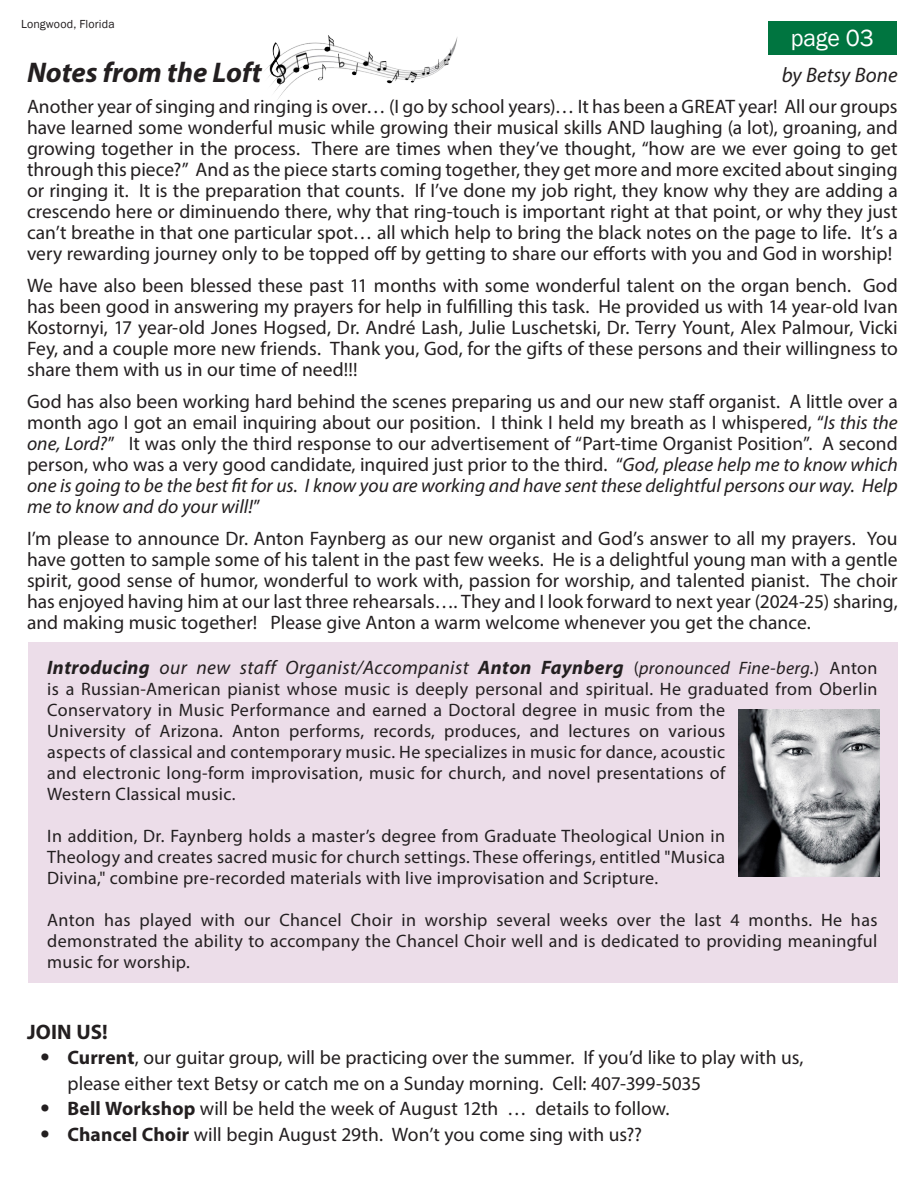
<style>
.page{position:relative;width:918px;height:1188px;background:#fff}
.page>*{position:absolute;margin:0;border:0;box-sizing:border-box;transform-origin:0 0}
.t1{font:italic 700 28.5px "Myriad Pro";color:#231f20}
._04_Light_Subheader{font:24px "Franklin Gothic";letter-spacing:-.01em;color:#fff}
.t2{font:italic 21px "Myriad Pro";letter-spacing:.005em;color:#231f20}
.t3{font:700 21px "Myriad Pro";letter-spacing:.01em;color:#231f20}
.t4{font:19.5px/21px "Myriad Pro";color:#231f20;text-align:justify}
.t5{font:italic 19.5px "Myriad Pro";letter-spacing:.02em;color:#231f20}
.t6{font:18px/21px "Myriad Pro";letter-spacing:.02em;color:#231f20;text-align:justify}
._02_Main_Text{font:12px "Franklin Gothic";letter-spacing:.01em;color:#231f20}
.s1{font-style:italic}
.s2{font-weight:700}
.s3{font-style:normal;font-size:18px}
.s4{font-size:18px}
.s5{font-weight:700;font-size:27px}
</style>
<div class="page">
<div style="left:28px;top:642px;width:870px;height:341px;background:#ecdde9"></div>
<div style="left:768px;top:21px;width:129px;height:34px;background:#007540"></div>
<img style="left:739px;top:710px;width:140px;height:166px">
<img style="left:264px;top:35px;width:194px;height:65px">
<p class="_02_Main_Text" style="left:21px;top:17px;width:95px">Longwood, Florida</p>
<p class="_04_Light_Subheader" style="left:791px;top:24px;width:85px">page 03</p>
<p class="t1" style="left:27px;top:53px;width:236px">Notes from the Loft</p>
<p class="t2" style="left:782px;top:62px;width:117px">by Betsy Bone</p>
<p class="t4" style="left:27px;top:96px;width:872px">Another year of singing and ringing is over… (I go by school years)… It has been a GREAT year! All our groups have learned some wonderful music while growing their musical skills AND laughing (a lot), groaning, and growing together in the process. There are times when they’ve thought, “how are we ever going to get through this piece?” And as the piece starts coming together, they get more and more excited about singing or ringing it. It is the preparation that counts. If I’ve done my job right, they know why they are adding a crescendo here or diminuendo there, why that ring-touch is important right at that point, or why they just can’t breathe in that one particular spot… all which help to bring the black notes on the page to life. It’s a very rewarding journey only to be topped off by getting to share our efforts with you and God in worship!</p>
<p class="t4" style="left:27px;top:275px;width:872px">We have also been blessed these past 11 months with some wonderful talent on the organ bench. God has been good in answering my prayers for help in fulfilling this task. He provided us with 14 year-old Ivan Kostornyi, 17 year-old Jones Hogsed, Dr. André Lash, Julie Luschetski, Dr. Terry Yount, Alex Palmour, Vicki Fey, and a couple more new friends. Thank you, God, for the gifts of these persons and their willingness to share them with us in our time of need!!!</p>
<p class="t4" style="left:27px;top:391px;width:872px">God has also been working hard behind the scenes preparing us and our new staff organist. A little over a month ago I got an email inquiring about our position. I think I held my breath as I whispered, “<span class="s1">Is this the one, Lord?</span>” It was only the third response to our advertisement of “Part-time Organist Position”. A second person, who was a very good candidate, inquired just prior to the third. “<span class="s1">God, please help me to know which one is going to be the best fit for us. I know you are working and have sent these delightful persons our way. Help me to know and do your will!</span>”</p>
<p class="t4" style="left:27px;top:527px;width:872px">I’m please to announce Dr. Anton Faynberg as our new organist and God’s answer to all my prayers. You have gotten to sample some of his talent in the past few weeks. He is a delightful young man with a gentle spirit, good sense of humor, wonderful to work with, passion for worship, and talented pianist. The choir has enjoyed having him at our last three rehearsals…. They and I look forward to next year (2024-25) sharing, and making music together! Please give Anton a warm welcome whenever you get the chance.</p>
<p class="t5" style="left:47px;top:656px;width:832px"><span class="s2">Introducing</span> our new staff Organist/Accompanist <span class="s2">Anton Faynberg</span> <span class="s3">(</span><span class="s4">pronounced Fine-berg.</span><span class="s3">) Anton</span></p>
<p class="t6" style="left:47px;top:679px;width:832px;text-align:left">is a Russian-American pianist whose music is deeply personal and spiritual. He graduated from Oberlin Conservatory in Music Performance and earned a Doctoral degree in music from the<br>University of Arizona. Anton performs, records, produces, and lectures on various<br>aspects of classical and contemporary music. He specializes in music for dance, acoustic<br>and electronic long-form improvisation, music for church, and novel presentations of<br>Western Classical music.</p>
<p class="t6" style="left:47px;top:826px;width:680px">In addition, Dr. Faynberg holds a master’s degree from Graduate Theological Union in Theology and creates sacred music for church settings. These offerings, entitled "Musica Divina," combine pre-recorded materials with live improvisation and Scripture.</p>
<p class="t6" style="left:47px;top:910px;width:832px">Anton has played with our Chancel Choir in worship several weeks over the last 4 months. He has demonstrated the ability to accompany the Chancel Choir well and is dedicated to providing meaningful music for worship.</p>
<p class="t3" style="left:27px;top:1018px;width:82px">JOIN US!</p>
<p class="t4" style="left:40px;top:1047px;width:765px"><span class="s5">•</span> <span class="s2">Current</span>, our guitar group, will be practicing over the summer. If you’d like to play with us,</p>
<p class="t4" style="left:68px;top:1072px;width:635px">please either text Betsy or catch me on a Sunday morning. Cell: 407-399-5035</p>
<p class="t4" style="left:40px;top:1098px;width:630px"><span class="s5">•</span> <span class="s2">Bell Workshop</span> will be held the week of August 12th … details to follow.</p>
<p class="t4" style="left:40px;top:1123px;width:603px"><span class="s5">•</span> <span class="s2">Chancel Choir</span> will begin August 29th. Won’t you come sing with us??</p>
</div>
